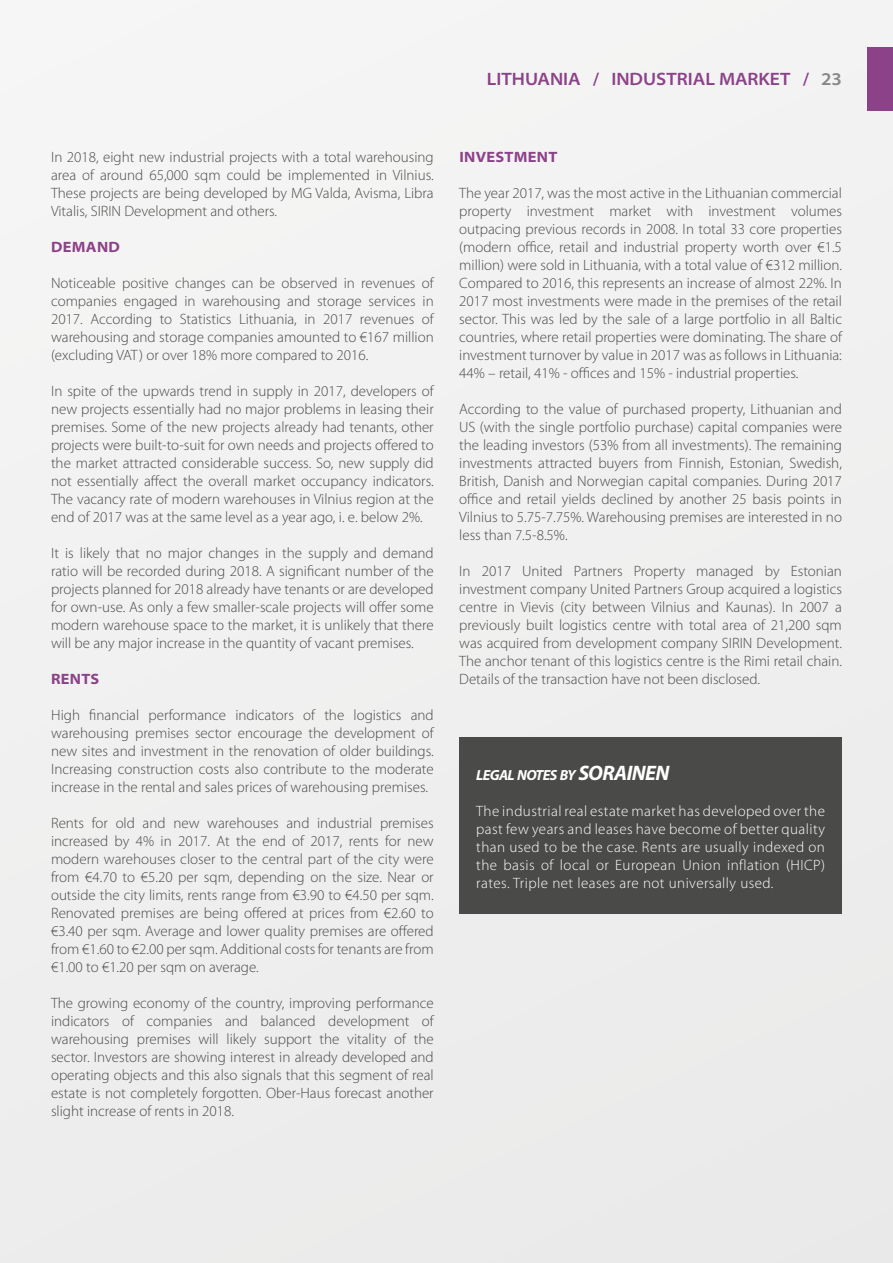
<style>
.page{position:relative;width:893px;height:1263px;background:#f0f0f0}
.page>*{position:absolute;margin:0;border:0;box-sizing:border-box;transform-origin:0 0}
.t1{font:600 semi-expanded 18px "Myriad Pro";color:#8c4289}
.t2{font:300 15px/18px "Myriad Pro";color:#4a4a49;text-align:justify}
.t3{font:300 15px/18px "Myriad Pro";letter-spacing:.03em;color:#fff;text-align:justify}
.t4{font:700 semi-expanded 15px "Myriad Pro";letter-spacing:.02em;color:#8c4289}
.t5{font:italic 700 14.7px "Myriad Pro";letter-spacing:-.045em;color:#fff}
.s1{color:#878787}
.s2{font-size:21px}
</style>
<div class="page">
<div style="left:867px;top:47px;width:26px;height:64px;background:#8c4289"></div>
<div style="left:459px;top:737px;width:383px;height:177px;background:#4a4a49"></div>
<p class="t1" style="left:487px;top:69px;width:357px">LITHUANIA / INDUSTRIAL MARKET / <span class="s1">23</span></p>
<p class="t2" style="left:51px;top:148px;width:384px">In 2018, eight new industrial projects with a total warehousing area of around 65,000 sqm could be implemented in Vilnius.<br>These projects are being developed by MG Valda, Avisma, Libra Vitalis, SIRIN Development and others.</p>
<p class="t4" style="left:51px;top:238px;width:70px">DEMAND</p>
<p class="t2" style="left:51px;top:274px;width:384px">Noticeable positive changes can be observed in revenues of companies engaged in warehousing and storage services in 2017. According to Statistics Lithuania, in 2017 revenues of warehousing and storage companies amounted to €167 million (excluding VAT) or over 18% more compared to 2016.</p>
<p class="t2" style="left:51px;top:382px;width:384px">In spite of the upwards trend in supply in 2017, developers of new projects essentially had no major problems in leasing their premises. Some of the new projects already had tenants, other projects were built-to-suit for own needs and projects offered to the market attracted considerable success. So, new supply did not essentially affect the overall market occupancy indicators.<br>The vacancy rate of modern warehouses in Vilnius region at the end of 2017 was at the same level as a year ago, i. e. below 2%.</p>
<p class="t2" style="left:51px;top:544px;width:384px">It is likely that no major changes in the supply and demand ratio will be recorded during 2018. A significant number of the projects planned for 2018 already have tenants or are developed for own-use. As only a few smaller-scale projects will offer some modern warehouse space to the market, it is unlikely that there will be any major increase in the quantity of vacant premises.</p>
<p class="t4" style="left:51px;top:670px;width:50px">RENTS</p>
<p class="t2" style="left:51px;top:706px;width:384px">High financial performance indicators of the logistics and warehousing premises sector encourage the development of new sites and investment in the renovation of older buildings.<br>Increasing construction costs also contribute to the moderate increase in the rental and sales prices of warehousing premises.</p>
<p class="t2" style="left:51px;top:814px;width:384px">Rents for old and new warehouses and industrial premises increased by 4% in 2017. At the end of 2017, rents for new modern warehouses closer to the central part of the city were from €4.70 to €5.20 per sqm, depending on the size. Near or outside the city limits, rents range from €3.90 to €4.50 per sqm.<br>Renovated premises are being offered at prices from €2.60 to €3.40 per sqm. Average and lower quality premises are offered from €1.60 to €2.00 per sqm. Additional costs for tenants are from €1.00 to €1.20 per sqm on average.</p>
<p class="t2" style="left:51px;top:994px;width:384px">The growing economy of the country, improving performance indicators of companies and balanced development of warehousing premises will likely support the vitality of the sector. Investors are showing interest in already developed and operating objects and this also signals that this segment of real estate is not completely forgotten. Ober-Haus forecast another slight increase of rents in 2018.</p>
<p class="t4" style="left:459px;top:148px;width:99px">INVESTMENT</p>
<p class="t2" style="left:459px;top:184px;width:384px">The year 2017, was the most active in the Lithuanian commercial property investment market with investment volumes outpacing previous records in 2008. In total 33 core properties (modern office, retail and industrial property worth over €1.5 million) were sold in Lithuania, with a total value of €312 million.<br>Compared to 2016, this represents an increase of almost 22%. In 2017 most investments were made in the premises of the retail sector. This was led by the sale of a large portfolio in all Baltic countries, where retail properties were dominating. The share of investment turnover by value in 2017 was as follows in Lithuania:<br>44% – retail, 41% - offices and 15% - industrial properties.</p>
<p class="t2" style="left:459px;top:400px;width:384px">According to the value of purchased property, Lithuanian and US (with the single portfolio purchase) capital companies were the leading investors (53% from all investments). The remaining investments attracted buyers from Finnish, Estonian, Swedish, British, Danish and Norwegian capital companies. During 2017 office and retail yields declined by another 25 basis points in Vilnius to 5.75-7.75%. Warehousing premises are interested in no less than 7.5-8.5%.</p>
<p class="t2" style="left:459px;top:562px;width:384px">In 2017 United Partners Property managed by Estonian investment company United Partners Group acquired a logistics centre in Vievis (city between Vilnius and Kaunas). In 2007 a previously built logistics centre with total area of 21,200 sqm was acquired from development company SIRIN Development.<br>The anchor tenant of this logistics centre is the Rimi retail chain.<br>Details of the transaction have not been disclosed.</p>
<p class="t5" style="left:476px;top:765px;width:170px">LEGAL NOTES BY <span class="s2">SORAINEN</span></p>
<p class="t3" style="left:476px;top:802px;width:350px">The industrial real estate market has developed over the past few years and leases have become of better quality than used to be the case. Rents are usually indexed on the basis of local or European Union inflation (HICP) rates. Triple net leases are not universally used.</p>
</div>
